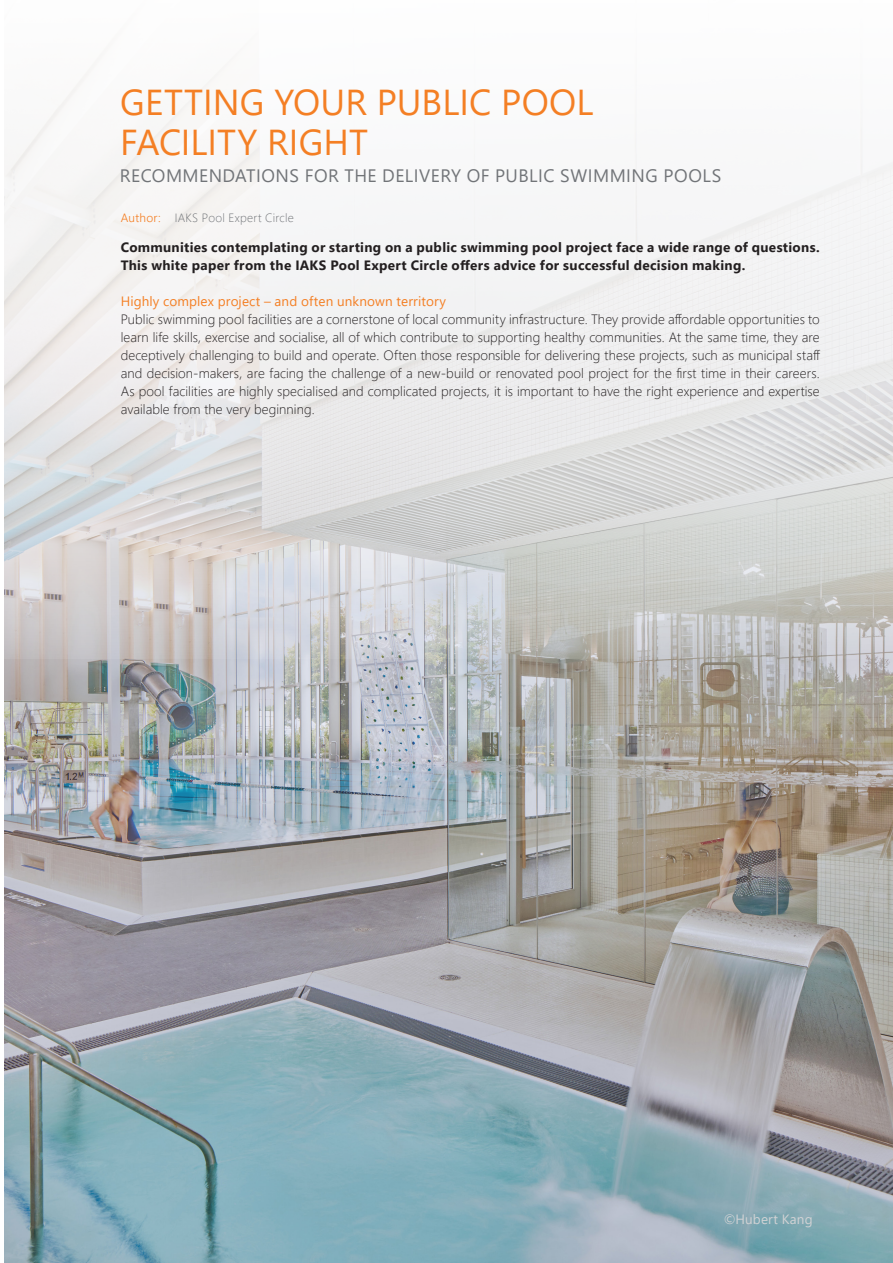
<style>
.page{position:relative;width:893px;height:1263px;background:#fff}
.page>*{position:absolute;margin:0;border:0;box-sizing:border-box;transform-origin:0 0}
.t1{font:36px/40.5px "Segoe UI";letter-spacing:.005em;color:#f47f24}
.t2{font:18px "Segoe UI";letter-spacing:.025em;color:#717478}
.Fließtext_en{font:300 13.5px/18px "Segoe UI";letter-spacing:.005em;color:#231f20;text-align:justify}
.Einleitung_Projekt_en{font:700 13.5px/18px "Segoe UI";letter-spacing:.025em;color:#231f20}
.Fließtext_en-2{font:13.5px "Segoe UI";letter-spacing:.01em;color:#f47f24}
.Fließtext_en-3{font:13.5px "Segoe UI";letter-spacing:.015em;color:#d1d2d4}
.Projektdaten_Überschrift{font:300 12px "Segoe UI";letter-spacing:.025em;color:#717478}
.s1{color:#f47f24}
</style>
<div class="page">
<img style="left:4px;top:659px;width:889px;height:604px">
<svg style="left:4px;top:69px;width:889px;height:590px"></svg>
<p class="t1" style="left:120px;top:79px;width:475px">GETTING YOUR PUBLIC POOL<br>FACILITY RIGHT</p>
<p class="t2" style="left:120px;top:159px;width:603px">RECOMMENDATIONS FOR THE DELIVERY OF PUBLIC SWIMMING POOLS</p>
<p class="Projektdaten_Überschrift" style="left:121px;top:207px;width:175px"><span class="s1">Author:</span> IAKS Pool Expert Circle</p>
<p class="Einleitung_Projekt_en" style="left:121px;top:237px;width:701px">Communities contemplating or starting on a public swimming pool project face a wide range of questions.<br>This white paper from the IAKS Pool Expert Circle offers advice for successful decision making.</p>
<p class="Fließtext_en-2" style="left:121px;top:288px;width:327px">Highly complex project – and often unknown territory</p>
<p class="Fließtext_en" style="left:121px;top:309px;width:701px">Public swimming pool facilities are a cornerstone of local community infrastructure. They provide affordable opportunities to learn life skills, exercise and socialise, all of which contribute to supporting healthy communities. At the same time, they are deceptively challenging to build and operate. Often those responsible for delivering these projects, such as municipal staff and decision-makers, are facing the challenge of a new-build or renovated pool project for the first time in their careers.<br>As pool facilities are highly specialised and complicated projects, it is important to have the right experience and expertise available from the very beginning.</p>
<p class="Fließtext_en-3" style="left:724px;top:1206px;width:90px">©Hubert Kang</p>
</div>
